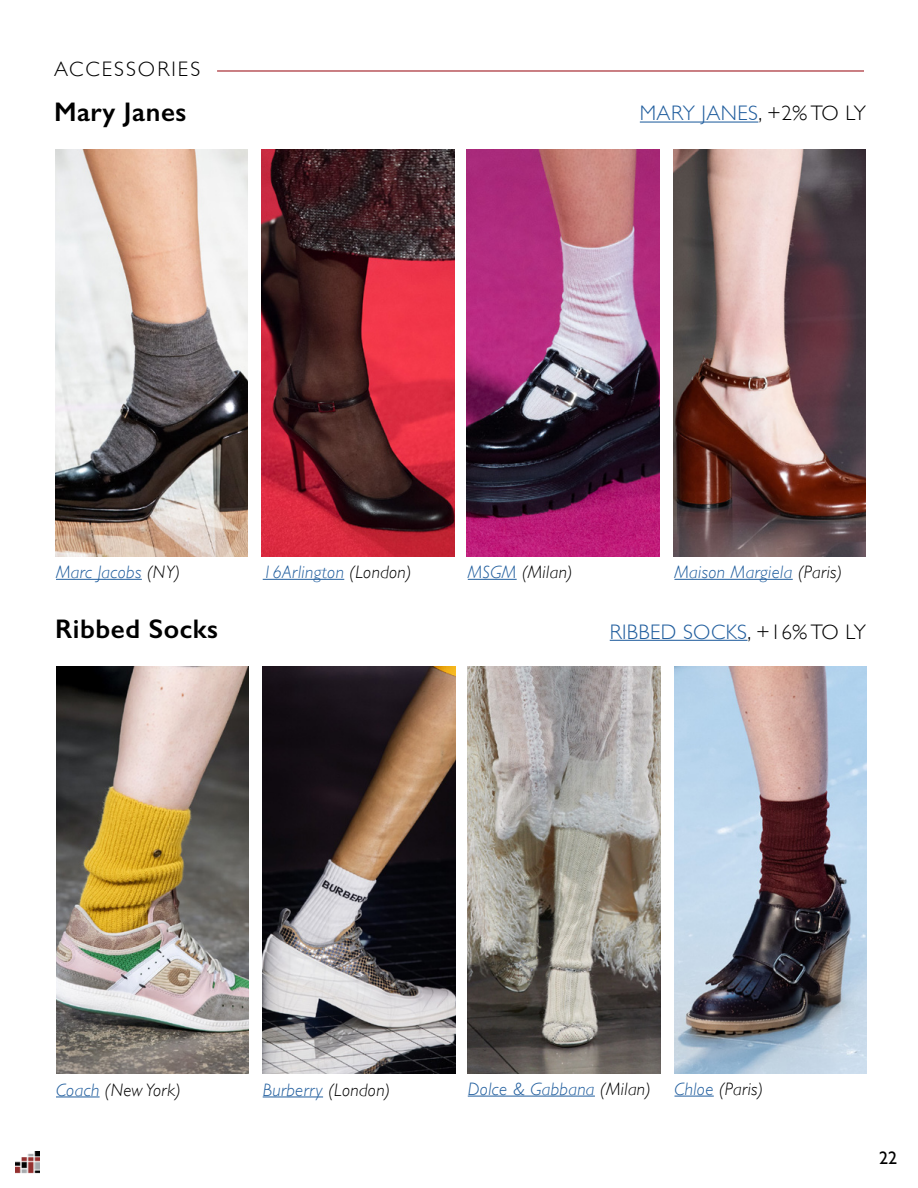
<style>
.page{position:relative;width:918px;height:1188px;background:#fff}
.page>*{position:absolute;margin:0;border:0;box-sizing:border-box;transform-origin:0 0}
.t1{font:600 27px "Gill Sans";letter-spacing:.02em;color:#000}
.t2{font:300 21px "Gill Sans";letter-spacing:.02em;color:#215e9e}
.t3{font:300 21px "Gill Sans";letter-spacing:.1em;color:#000}
.t4{font:italic 300 18px "Gill Sans";letter-spacing:.02em;color:#215e9e}
.t5{font:italic 300 18px "Gill Sans";letter-spacing:.02em;color:#000}
.t6{font:18px "Gill Sans";color:#000}
.s1{color:#000}
.s2{color:#215e9e}
</style>
<div class="page">
<img style="left:16px;top:1152px;width:24px;height:22px">
<hr style="left:217px;top:70px;width:647px;height:2px;background:#a11d24">
<img style="left:56px;top:666px;width:193px;height:407px">
<img style="left:263px;top:666px;width:192px;height:407px">
<img style="left:468px;top:666px;width:193px;height:407px">
<img style="left:674px;top:666px;width:193px;height:407px">
<hr style="left:640px;top:122px;width:118px;height:1px;background:#215e9e">
<hr style="left:610px;top:640px;width:138px;height:1px;background:#215e9e">
<hr style="left:56px;top:1097px;width:44px;height:1px;background:#215e9e">
<hr style="left:263px;top:1097px;width:60px;height:1px;background:#215e9e">
<hr style="left:468px;top:1096px;width:127px;height:1px;background:#215e9e">
<hr style="left:675px;top:1096px;width:39px;height:1px;background:#215e9e">
<img style="left:55px;top:149px;width:193px;height:408px">
<img style="left:262px;top:149px;width:192px;height:408px">
<img style="left:467px;top:149px;width:193px;height:408px">
<img style="left:673px;top:149px;width:193px;height:408px">
<hr style="left:56px;top:579px;width:86px;height:1px;background:#215e9e">
<hr style="left:263px;top:579px;width:81px;height:1px;background:#215e9e">
<hr style="left:468px;top:579px;width:49px;height:1px;background:#215e9e">
<hr style="left:675px;top:579px;width:118px;height:1px;background:#215e9e">
<p class="t3" style="left:54px;top:53px;width:148px">ACCESSORIES</p>
<h1 class="t1" style="left:54px;top:96px;width:134px">Mary Janes</h1>
<p class="t2" style="left:640px;top:97px;width:228px">MARY JANES<span class="s1">, +2% TO LY</span></p>
<p class="t4" style="left:56px;top:562px;width:126px">Marc Jacobs <span class="s1">(NY)</span></p>
<p class="t4" style="left:263px;top:562px;width:150px">16Arlington <span class="s1">(London)</span></p>
<p class="t5" style="left:468px;top:562px;width:106px"><span class="s2">MSGM</span> (Milan)</p>
<p class="t4" style="left:675px;top:562px;width:169px">Maison Margiela <span class="s1">(Paris)</span></p>
<h1 class="t1" style="left:55px;top:612px;width:165px">Ribbed Socks</h1>
<p class="t2" style="left:610px;top:615px;width:258px">RIBBED SOCKS<span class="s1">, +16% TO LY</span></p>
<p class="t5" style="left:56px;top:1079px;width:126px"><span class="s2">Coach</span> (New York)</p>
<p class="t4" style="left:263px;top:1079px;width:129px">Burberry <span class="s1">(London)</span></p>
<p class="t4" style="left:468px;top:1079px;width:185px">Dolce &amp; Gabbana <span class="s1">(Milan)</span></p>
<p class="t5" style="left:675px;top:1079px;width:90px"><span class="s2">Chloe</span> (Paris)</p>
<p class="t6" style="left:879px;top:1147px;width:19px">22</p>
</div>
